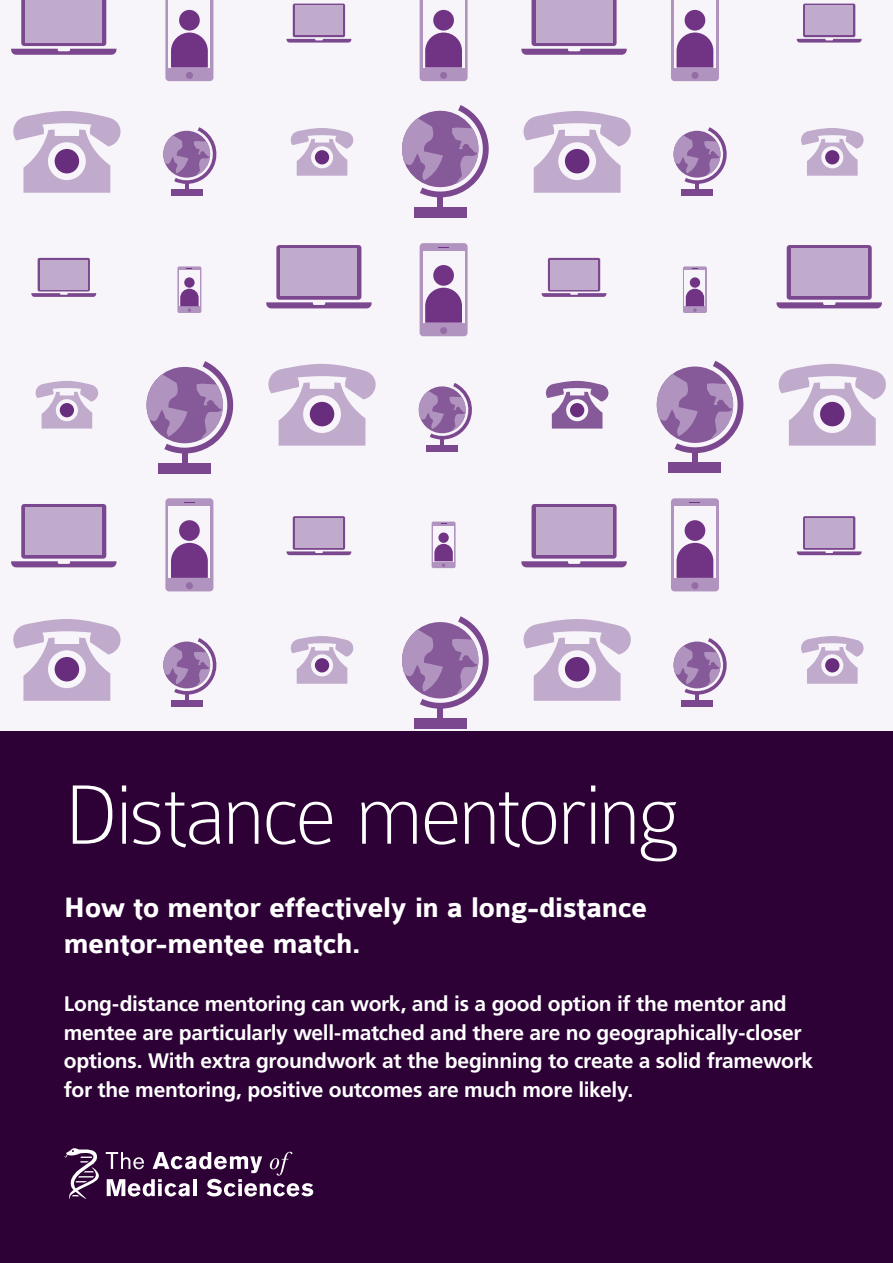
<style>
.page{position:relative;width:893px;height:1263px;background:#f7f5f9}
.page>*{position:absolute;margin:0;border:0;box-sizing:border-box;transform-origin:0 0}
.t1{font:100 90px "Colaborate";letter-spacing:-.035em;color:#fff}
.Sub_Header{font:700 30px/36px "Colaborate";letter-spacing:-.015em;color:#fff}
.Body_Intro{font:700 21px/28.5px "Frutiger";letter-spacing:-.015em;color:#fff}
</style>
<div class="page">
<svg style="left:165px;top:0;width:48px;height:81px"></svg>
<div style="left:179px;top:10px;width:21px;height:21px;background:#713485;border-radius:50%"></div>
<svg style="left:177px;top:266px;width:24px;height:47px"></svg>
<div style="left:179px;top:271px;width:21px;height:35px;background:#f7f5f9"></div>
<svg style="left:180px;top:289px;width:19px;height:23px"></svg>
<div style="left:184px;top:277px;width:11px;height:11px;background:#713485;border-radius:50%"></div>
<div style="left:165px;top:498px;width:48px;height:93px;background:#b094bf;border-radius:4px"></div>
<div style="left:186px;top:582px;width:7px;height:7px;background:#946da6;border-radius:50%"></div>
<div style="left:169px;top:507px;width:41px;height:71px;background:#f7f5f9"></div>
<svg style="left:171px;top:543px;width:37px;height:35px"></svg>
<div style="left:179px;top:520px;width:21px;height:21px;background:#713485;border-radius:50%"></div>
<svg style="left:420px;top:0;width:48px;height:81px"></svg>
<div style="left:433px;top:10px;width:21px;height:21px;background:#713485;border-radius:50%"></div>
<div style="left:420px;top:243px;width:48px;height:93px;background:#b094bf;border-radius:4px"></div>
<div style="left:440px;top:327px;width:7px;height:7px;background:#946da6;border-radius:50%"></div>
<div style="left:423px;top:252px;width:41px;height:71px;background:#f7f5f9"></div>
<svg style="left:425px;top:288px;width:37px;height:35px"></svg>
<div style="left:433px;top:265px;width:21px;height:21px;background:#713485;border-radius:50%"></div>
<div style="left:432px;top:522px;width:24px;height:46px;background:#b094bf;border-radius:2px"></div>
<div style="left:433px;top:526px;width:21px;height:35px;background:#f7f5f9"></div>
<svg style="left:434px;top:544px;width:19px;height:23px"></svg>
<div style="left:438px;top:532px;width:11px;height:11px;background:#713485;border-radius:50%"></div>
<svg style="left:671px;top:0;width:48px;height:81px"></svg>
<div style="left:685px;top:10px;width:20px;height:21px;background:#713485;border-radius:50%"></div>
<svg style="left:683px;top:266px;width:24px;height:47px"></svg>
<div style="left:685px;top:271px;width:20px;height:35px;background:#f7f5f9"></div>
<svg style="left:686px;top:289px;width:18px;height:23px"></svg>
<div style="left:690px;top:277px;width:10px;height:11px;background:#713485;border-radius:50%"></div>
<div style="left:671px;top:498px;width:48px;height:93px;background:#b094bf;border-radius:4px"></div>
<div style="left:691px;top:582px;width:7px;height:7px;background:#946da6;border-radius:50%"></div>
<div style="left:674px;top:507px;width:42px;height:71px;background:#f7f5f9"></div>
<svg style="left:677px;top:543px;width:36px;height:35px"></svg>
<div style="left:685px;top:520px;width:20px;height:21px;background:#713485;border-radius:50%"></div>
<svg style="left:13px;top:111px;width:108px;height:82px"></svg>
<div style="left:55px;top:149px;width:24px;height:24px;background:#682e7d;border-radius:50%"></div>
<svg style="left:290px;top:128px;width:64px;height:48px"></svg>
<div style="left:315px;top:150px;width:14px;height:14px;background:#682e7d;border-radius:50%"></div>
<svg style="left:523px;top:111px;width:108px;height:82px"></svg>
<div style="left:565px;top:149px;width:24px;height:24px;background:#682e7d;border-radius:50%"></div>
<svg style="left:801px;top:128px;width:63px;height:48px"></svg>
<div style="left:825px;top:150px;width:14px;height:14px;background:#682e7d;border-radius:50%"></div>
<svg style="left:35px;top:381px;width:64px;height:48px"></svg>
<div style="left:60px;top:403px;width:14px;height:14px;background:#682e7d;border-radius:50%"></div>
<svg style="left:268px;top:364px;width:108px;height:82px"></svg>
<div style="left:310px;top:402px;width:24px;height:24px;background:#682e7d;border-radius:50%"></div>
<svg style="left:545px;top:381px;width:64px;height:48px"></svg>
<div style="left:570px;top:403px;width:14px;height:14px;background:#682e7d;border-radius:50%"></div>
<svg style="left:778px;top:364px;width:108px;height:82px"></svg>
<div style="left:820px;top:402px;width:24px;height:24px;background:#682e7d;border-radius:50%"></div>
<svg style="left:13px;top:619px;width:108px;height:82px"></svg>
<div style="left:55px;top:657px;width:24px;height:24px;background:#682e7d;border-radius:50%"></div>
<svg style="left:290px;top:636px;width:64px;height:48px"></svg>
<div style="left:315px;top:658px;width:14px;height:14px;background:#682e7d;border-radius:50%"></div>
<svg style="left:523px;top:619px;width:108px;height:82px"></svg>
<div style="left:565px;top:657px;width:24px;height:24px;background:#682e7d;border-radius:50%"></div>
<svg style="left:801px;top:636px;width:63px;height:48px"></svg>
<div style="left:825px;top:658px;width:14px;height:14px;background:#682e7d;border-radius:50%"></div>
<div style="left:692px;top:450px;width:6px;height:13px;background:#7b478f"></div>
<div style="left:669px;top:463px;width:52px;height:10px;background:#7b478f"></div>
<svg style="left:657px;top:361px;width:87px;height:92px"></svg>
<div style="left:437px;top:706px;width:6px;height:12px;background:#7b478f"></div>
<div style="left:414px;top:718px;width:52px;height:11px;background:#7b478f"></div>
<svg style="left:402px;top:616px;width:87px;height:93px"></svg>
<div style="left:182px;top:451px;width:6px;height:12px;background:#7b478f"></div>
<div style="left:159px;top:463px;width:52px;height:10px;background:#7b478f"></div>
<svg style="left:147px;top:361px;width:87px;height:93px"></svg>
<div style="left:437px;top:194px;width:6px;height:13px;background:#7b478f"></div>
<div style="left:414px;top:207px;width:52px;height:10px;background:#7b478f"></div>
<svg style="left:402px;top:105px;width:87px;height:92px"></svg>
<div style="left:171px;top:190px;width:32px;height:6px;background:#7b478f"></div>
<svg style="left:163px;top:127px;width:54px;height:63px"></svg>
<div style="left:681px;top:190px;width:32px;height:6px;background:#7b478f"></div>
<svg style="left:673px;top:127px;width:54px;height:63px"></svg>
<div style="left:426px;top:445px;width:32px;height:7px;background:#7b478f"></div>
<svg style="left:419px;top:383px;width:53px;height:62px"></svg>
<div style="left:171px;top:700px;width:32px;height:7px;background:#7b478f"></div>
<svg style="left:163px;top:638px;width:54px;height:62px"></svg>
<div style="left:681px;top:700px;width:32px;height:7px;background:#7b478f"></div>
<svg style="left:673px;top:638px;width:54px;height:62px"></svg>
<svg style="left:803px;top:4px;width:52px;height:33px"></svg>
<svg style="left:797px;top:39px;width:65px;height:4px"></svg>
<div style="left:806px;top:6px;width:47px;height:29px;background:#c1abcd"></div>
<svg style="left:521px;top:0;width:106px;height:55px"></svg>
<div style="left:536px;top:0;width:76px;height:43px;background:#c1abcd"></div>
<svg style="left:11px;top:0;width:105px;height:55px"></svg>
<div style="left:26px;top:0;width:76px;height:43px;background:#c1abcd"></div>
<svg style="left:293px;top:4px;width:52px;height:33px"></svg>
<svg style="left:286px;top:39px;width:65px;height:4px"></svg>
<div style="left:295px;top:6px;width:47px;height:29px;background:#c1abcd"></div>
<div style="left:276px;top:245px;width:85px;height:55px;background:#7b478f;border-radius:3px"></div>
<svg style="left:266px;top:302px;width:106px;height:6px"></svg>
<div style="left:281px;top:248px;width:76px;height:48px;background:#c1abcd"></div>
<div style="left:787px;top:245px;width:85px;height:55px;background:#7b478f;border-radius:3px"></div>
<svg style="left:776px;top:302px;width:106px;height:6px"></svg>
<div style="left:791px;top:248px;width:76px;height:48px;background:#c1abcd"></div>
<svg style="left:548px;top:258px;width:52px;height:33px"></svg>
<svg style="left:542px;top:293px;width:64px;height:4px"></svg>
<div style="left:550px;top:260px;width:48px;height:29px;background:#c1abcd"></div>
<svg style="left:38px;top:258px;width:52px;height:33px"></svg>
<svg style="left:31px;top:293px;width:65px;height:4px"></svg>
<div style="left:40px;top:260px;width:47px;height:29px;background:#c1abcd"></div>
<svg style="left:803px;top:516px;width:52px;height:34px"></svg>
<svg style="left:797px;top:551px;width:65px;height:4px"></svg>
<div style="left:806px;top:518px;width:47px;height:30px;background:#c1abcd"></div>
<div style="left:532px;top:504px;width:85px;height:55px;background:#7b478f;border-radius:3px"></div>
<svg style="left:521px;top:561px;width:106px;height:6px"></svg>
<div style="left:536px;top:507px;width:76px;height:48px;background:#c1abcd"></div>
<div style="left:21px;top:504px;width:85px;height:55px;background:#7b478f;border-radius:3px"></div>
<svg style="left:11px;top:561px;width:105px;height:6px"></svg>
<div style="left:26px;top:507px;width:76px;height:48px;background:#c1abcd"></div>
<div style="left:293px;top:516px;width:52px;height:34px;background:linear-gradient(to right,#7b478f,#7b478f);border-radius:2px"></div>
<svg style="left:286px;top:551px;width:65px;height:4px"></svg>
<div style="left:295px;top:518px;width:47px;height:30px;background:#c1abcd"></div>
<div style="left:0;top:731px;width:893px;height:532px;background:#2d0036"></div>
<svg style="left:64px;top:1148px;width:249px;height:51px"></svg>
<p class="t1" style="left:64px;top:768px;width:617px">Distance mentoring</p>
<p class="Sub_Header" style="left:64px;top:890px;width:585px">How to mentor effectively in a long-distance mentor-mentee match.</p>
<p class="Body_Intro" style="left:64px;top:990px;width:751px">Long-distance mentoring can work, and is a good option if the mentor and mentee are particularly well-matched and there are no geographically-closer options. With extra groundwork at the beginning to create a solid framework for the mentoring, positive outcomes are much more likely.</p>
</div>
